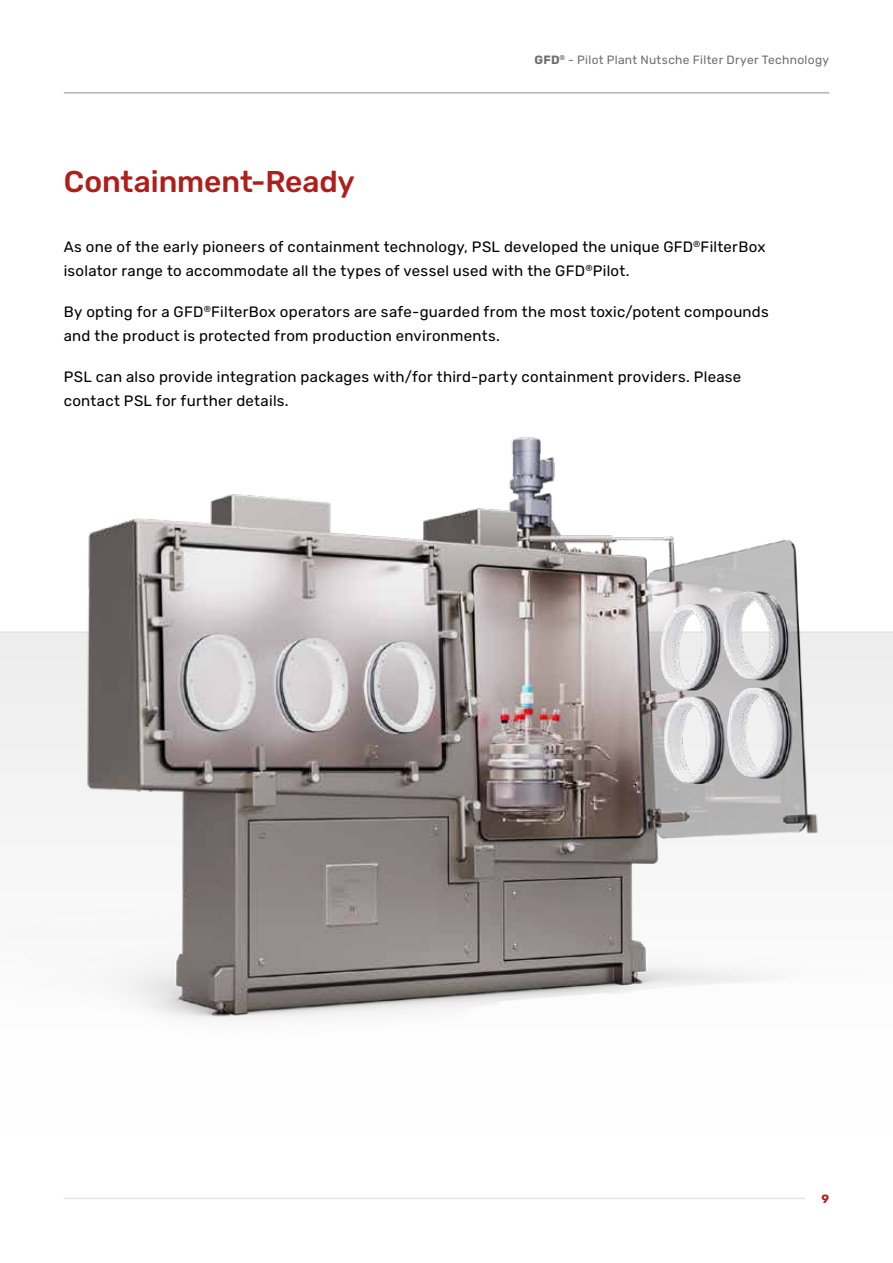
<style>
.page{position:relative;width:893px;height:1263px;background:#fff}
.page>*{position:absolute;margin:0;border:0;box-sizing:border-box;transform-origin:0 0}
.t1{font:500 30px "Rubik";letter-spacing:-.005em;color:#ae1f1c}
.t2{font:15px/24px "Rubik";letter-spacing:.015em;color:#000}
.t3{font:12px "Rubik";letter-spacing:.025em;color:#706f6f}
.t4{font:700 12px "Rubik";color:#ae1f1c}
.s1{font-weight:700}
</style>
<div class="page">
<img style="left:0;top:436px;width:893px;height:583px">
<hr style="left:64px;top:92px;width:765px;height:2px;background:#b3b2b2">
<hr style="left:64px;top:1198px;width:741px;height:1px;background:#e3e3e3">
<h1 class="t1" style="left:64px;top:164px;width:293px">Containment-Ready</h1>
<p class="t3" style="left:534px;top:53px;width:296px"><span class="s1">GFD</span><sup>®</sup> - Pilot Plant Nutsche Filter Dryer Technology</p>
<p class="t2" style="left:64px;top:236px;width:703px">As one of the early pioneers of containment technology, PSL developed the unique GFD<sup>®</sup>FilterBox isolator range to accommodate all the types of vessel used with the GFD<sup>®</sup>Pilot.</p>
<p class="t2" style="left:64px;top:301px;width:706px">By opting for a GFD<sup>®</sup>FilterBox operators are safe-guarded from the most toxic/potent compounds and the product is protected from production environments.</p>
<p class="t2" style="left:64px;top:366px;width:679px">PSL can also provide integration packages with/for third-party containment providers. Please contact PSL for further details.</p>
<p class="t4" style="left:821px;top:1192px;width:9px">9</p>
</div>
